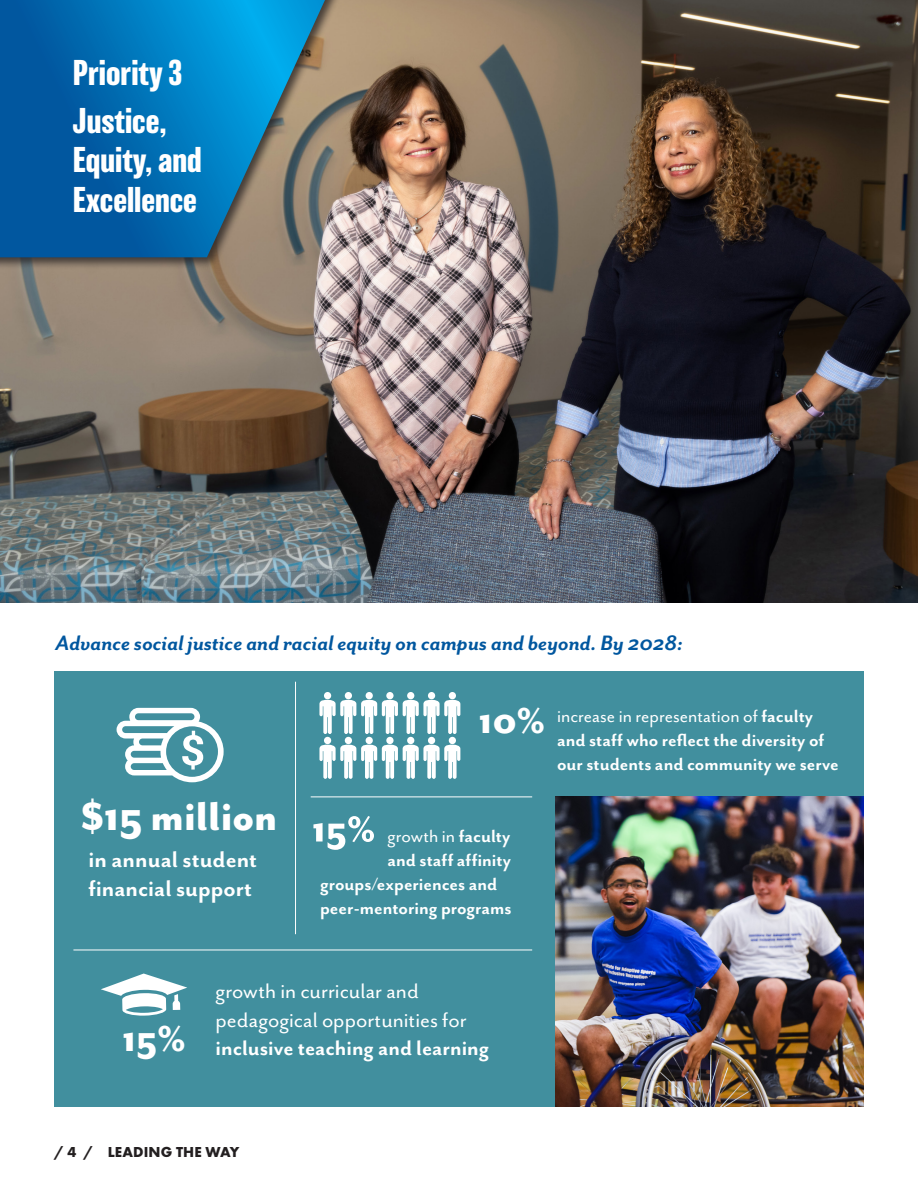
<style>
.page{position:relative;width:918px;height:1188px;background:#fff}
.page>*{position:absolute;margin:0;border:0;box-sizing:border-box;transform-origin:0 0}
.t1{font:800 46.05px "Mr Eaves San OT";color:#fff}
.t2{font:800 41.4px "Mr Eaves San OT";color:#fff}
.t3{font:700 33px/39.6px "Balboa";color:#fff}
.t4{font:700 25.95px/28.8px "Mr Eaves San OT";color:#fff}
.t5{font:24px/28.8px "Mr Eaves San OT";color:#fff}
.t6{font:italic 700 24px "Mr Eaves San OT";color:#01579f}
.t7{font:700 20.1px/24.2px "Mr Eaves San OT";color:#fff}
.t8{font:20.1px "Mr Eaves San OT";color:#fff}
.t9{font:700 15px "Futura PT";letter-spacing:.01em;color:#231f20}
.s1{font-weight:400}
.s2{font-weight:700}
</style>
<div class="page">
<img style="left:0;top:0;width:918px;height:602px">
<div style="left:54px;top:671px;width:810px;height:436px;background:#418f9e"></div>
<hr style="left:915px;top:0;width:3px;height:136px;background:#231f20;opacity:.75">
<svg style="left:917px;top:0;width:1px;height:124px"></svg>
<div style="left:0;top:0;width:363px;height:270px;background:#231f20;opacity:.75"></div>
<svg style="left:0;top:0;width:325px;height:257px;background:#1873a9"></svg>
<img style="left:555px;top:797px;width:309px;height:310px">
<svg style="left:313px;top:816px;width:61px;height:34px"></svg>
<hr style="left:311px;top:797px;width:221px;height:1px;background:#fff">
<hr style="left:73px;top:950px;width:459px;height:1px;background:#fff">
<hr style="left:295px;top:682px;width:1px;height:252px;background:#fff">
<div style="left:345px;top:692px;width:7px;height:7px;background:#fff;border-radius:50%"></div>
<div style="left:386px;top:692px;width:8px;height:7px;background:#fff;border-radius:50%"></div>
<div style="left:428px;top:692px;width:7px;height:7px;background:#fff;border-radius:50%"></div>
<div style="left:345px;top:737px;width:7px;height:7px;background:#fff;border-radius:50%"></div>
<div style="left:386px;top:737px;width:8px;height:7px;background:#fff;border-radius:50%"></div>
<div style="left:428px;top:737px;width:7px;height:7px;background:#fff;border-radius:50%"></div>
<div style="left:324px;top:692px;width:7px;height:7px;background:#fff;border-radius:50%"></div>
<div style="left:366px;top:692px;width:7px;height:7px;background:#fff;border-radius:50%"></div>
<div style="left:407px;top:692px;width:7px;height:7px;background:#fff;border-radius:50%"></div>
<svg style="left:319px;top:699px;width:141px;height:35px"></svg>
<div style="left:449px;top:692px;width:7px;height:7px;background:#fff;border-radius:50%"></div>
<div style="left:324px;top:737px;width:7px;height:7px;background:#fff;border-radius:50%"></div>
<div style="left:366px;top:737px;width:7px;height:7px;background:#fff;border-radius:50%"></div>
<div style="left:407px;top:737px;width:7px;height:7px;background:#fff;border-radius:50%"></div>
<svg style="left:319px;top:744px;width:141px;height:35px"></svg>
<div style="left:449px;top:737px;width:7px;height:7px;background:#fff;border-radius:50%"></div>
<svg style="left:101px;top:974px;width:86px;height:42px"></svg>
<svg style="left:117px;top:708px;width:107px;height:74px"></svg>
<p class="t3" style="left:73px;top:53px;width:111px">Priority 3</p>
<p class="t3" style="left:73px;top:101px;width:130px">Justice,<br>Equity, and<br>Excellence</p>
<p class="t6" style="left:55px;top:629px;width:629px">Advance social justice and racial equity on campus and beyond. By 2028:</p>
<p class="t1" style="left:81px;top:792px;width:198px">$15 million</p>
<p class="t4" style="left:89px;top:845px;width:170px">in annual student financial support</p>
<p class="t2" style="left:479px;top:698px;width:68px">10%</p>
<p class="t7" style="left:557px;top:704px;width:283px"><span class="s1">increase in representation of</span> faculty and staff who reflect the diversity of our students and community we serve</p>
<p class="t8" style="left:388px;top:825px;width:124px">growth in <span class="s2">faculty</span></p>
<p class="t7" style="left:388px;top:848px;width:125px">and staff affinity</p>
<p class="t7" style="left:320px;top:872px;width:179px">groups/experiences and</p>
<p class="t7" style="left:320px;top:897px;width:193px">peer-mentoring programs</p>
<p class="t2" style="left:123px;top:1016px;width:65px">15%</p>
<p class="t5" style="left:216px;top:977px;width:275px">growth in curricular and pedagogical opportunities for <span class="s2">inclusive teaching and learning</span></p>
<p class="t9" style="left:54px;top:1143px;width:187px">/ 4 / LEADING THE WAY</p>
</div>
